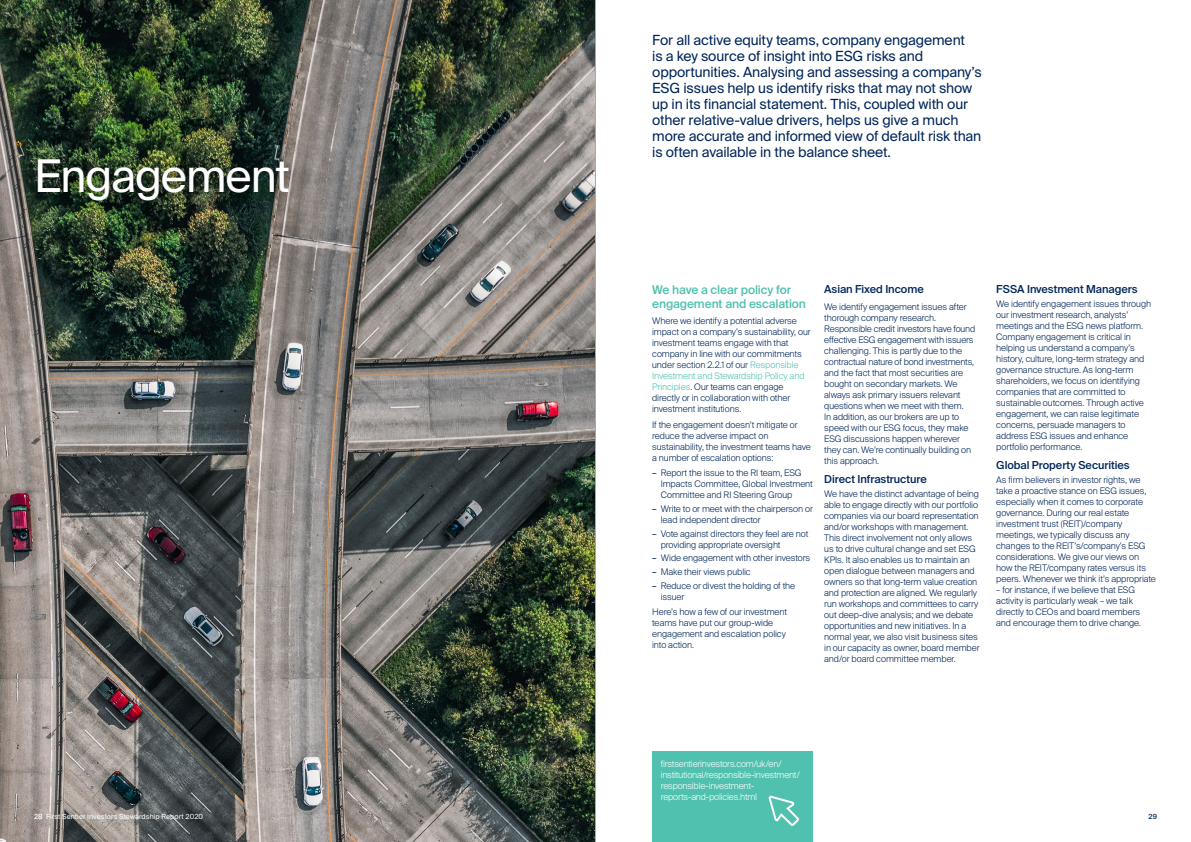
<style>
.page{position:relative;width:1191px;height:842px;background:#fff}
.page>*{position:absolute;margin:0;border:0;box-sizing:border-box;transform-origin:0 0}
.t1{font:45px "Suisse Intl";letter-spacing:-.025em;color:#fff}
.t2{font:14px/16px "Suisse Intl";letter-spacing:-.01em;color:#002659}
.t3{font:500 12px/14px "Suisse Intl";letter-spacing:-.01em;color:#50c1af}
.t4{font:500 11px "Suisse Intl";letter-spacing:-.005em;color:#002659}
.t5{font:300 9px/11px "Suisse Intl";letter-spacing:-.005em;color:#002659}
.t6{font:300 9px/11px "Suisse Intl";letter-spacing:-.02em;color:#fff}
.t7{font:7px "Suisse Intl";letter-spacing:.01em;color:#fff}
.t8{font:500 7px "Suisse Intl";color:#002659}
.s1{color:#50c1af}
.s2{font-weight:400}
.s3{font-weight:500}
</style>
<div class="page">
<img style="left:0;top:0;width:595px;height:842px">
<div style="left:25px;top:146px;width:276px;height:67px;background:#000;opacity:.5"></div>
<div style="left:652px;top:751px;width:161px;height:91px;background:#50c1af"></div>
<svg style="left:768px;top:795px;width:31px;height:31px"></svg>
<hr style="left:595px;top:0;width:1px;height:842px;background:#a7a9ac">
<h1 class="t1" style="left:34px;top:150px;width:257px">Engagement</h1>
<p class="t2" style="left:652px;top:32px;width:331px">For all active equity teams, company engagement<br>is a key source of insight into ESG risks and opportunities. Analysing and assessing a company’s ESG issues help us identify risks that may not show up in its financial statement. This, coupled with our other relative-value drivers, helps us give a much more accurate and informed view of default risk than is often available in the balance sheet.</p>
<h3 class="t3" style="left:652px;top:283px;width:155px">We have a clear policy for engagement and escalation</h3>
<p class="t5" style="left:652px;top:316px;width:160px">Where we identify a potential adverse impact on a company’s sustainability, our investment teams engage with that company in line with our commitments under section 2.2.1 of our <span class="s1">Responsible Investment and Stewardship Policy and Principles</span>. Our teams can engage directly or in collaboration with other investment institutions.</p>
<p class="t5" style="left:652px;top:419px;width:160px">If the engagement doesn’t mitigate or reduce the adverse impact on sustainability, the investment teams have a number of escalation options:</p>
<p class="t5" style="left:660px;top:467px;width:154px;text-indent:-9px"><span class="s2">–</span> Report the issue to the RI team, ESG<br>Impacts Committee, Global Investment<br>Committee and RI Steering Group</p>
<p class="t5" style="left:660px;top:503px;width:154px;text-indent:-9px"><span class="s2">–</span> Write to or meet with the chairperson or lead independent director</p>
<p class="t5" style="left:660px;top:528px;width:149px;text-indent:-9px"><span class="s2">–</span> Vote against directors they feel are not providing appropriate oversight</p>
<p class="t5" style="left:652px;top:553px;width:160px"><span class="s2">–</span> Wide engagement with other investors</p>
<p class="t5" style="left:652px;top:567px;width:100px"><span class="s2">–</span> Make their views public</p>
<p class="t5" style="left:660px;top:580px;width:136px;text-indent:-9px"><span class="s2">–</span> Reduce or divest the holding of the issuer</p>
<p class="t5" style="left:652px;top:607px;width:136px">Here’s how a few of our investment teams have put our group-wide engagement and escalation policy into action.</p>
<p class="t4" style="left:824px;top:283px;width:101px">Asian Fixed Income</p>
<p class="t5" style="left:824px;top:301px;width:153px">We identify engagement issues after thorough company research.<br>Responsible credit investors have found effective ESG engagement with issuers challenging. This is partly due to the contractual nature of bond investments, and the fact that most securities are bought on secondary markets. We always ask primary issuers relevant questions when we meet with them.<br>In addition, as our brokers are up to speed with our ESG focus, they make ESG discussions happen wherever they can. We’re continually building on this approach.</p>
<p class="t4" style="left:824px;top:472px;width:104px">Direct Infrastructure</p>
<p class="t5" style="left:824px;top:488px;width:157px">We have the distinct advantage of being able to engage directly with our portfolio companies via our board representation and/or workshops with management.<br>This direct involvement not only allows us to drive cultural change and set ESG KPIs. It also enables us to maintain an open dialogue between managers and owners so that long-term value creation and protection are aligned. We regularly run workshops and committees to carry out deep-dive analysis; and we debate opportunities and new initiatives. In a normal year, we also visit business sites in our capacity as owner, board member and/or board committee member.</p>
<p class="t4" style="left:996px;top:283px;width:143px">FSSA Investment Managers</p>
<p class="t5" style="left:996px;top:298px;width:156px">We identify engagement issues through our investment research, analysts’ meetings and the ESG news platform.<br>Company engagement is critical in helping us understand a company’s history, culture, long-term strategy and governance structure. As long-term shareholders, we focus on identifying companies that are committed to sustainable outcomes. Through active engagement, we can raise legitimate concerns, persuade managers to address ESG issues and enhance portfolio performance.</p>
<p class="t4" style="left:996px;top:459px;width:135px">Global Property Securities</p>
<p class="t5" style="left:996px;top:474px;width:161px">As firm believers in investor rights, we take a proactive stance on ESG issues, especially when it comes to corporate governance. During our real estate investment trust (REIT)/company meetings, we typically discuss any changes to the REIT’s/company’s ESG considerations. We give our views on how the REIT/company rates versus its peers. Whenever we think it’s appropriate</p>
<p class="t5" style="left:996px;top:584px;width:146px">– for instance, if we believe that ESG activity is particularly weak – we talk directly to CEOs and board members and encourage them to drive change.</p>
<p class="t6" style="left:660px;top:758px;width:141px">firstsentierinvestors.com/uk/en/ institutional/responsible-investment/ responsible-investment&shy;reports-and-policies.html</p>
<p class="t7" style="left:34px;top:812px;width:171px"><span class="s3">28</span> First Sentier Investors Stewardship Report 2020</p>
<p class="t8" style="left:1148px;top:812px;width:10px">29</p>
</div>
